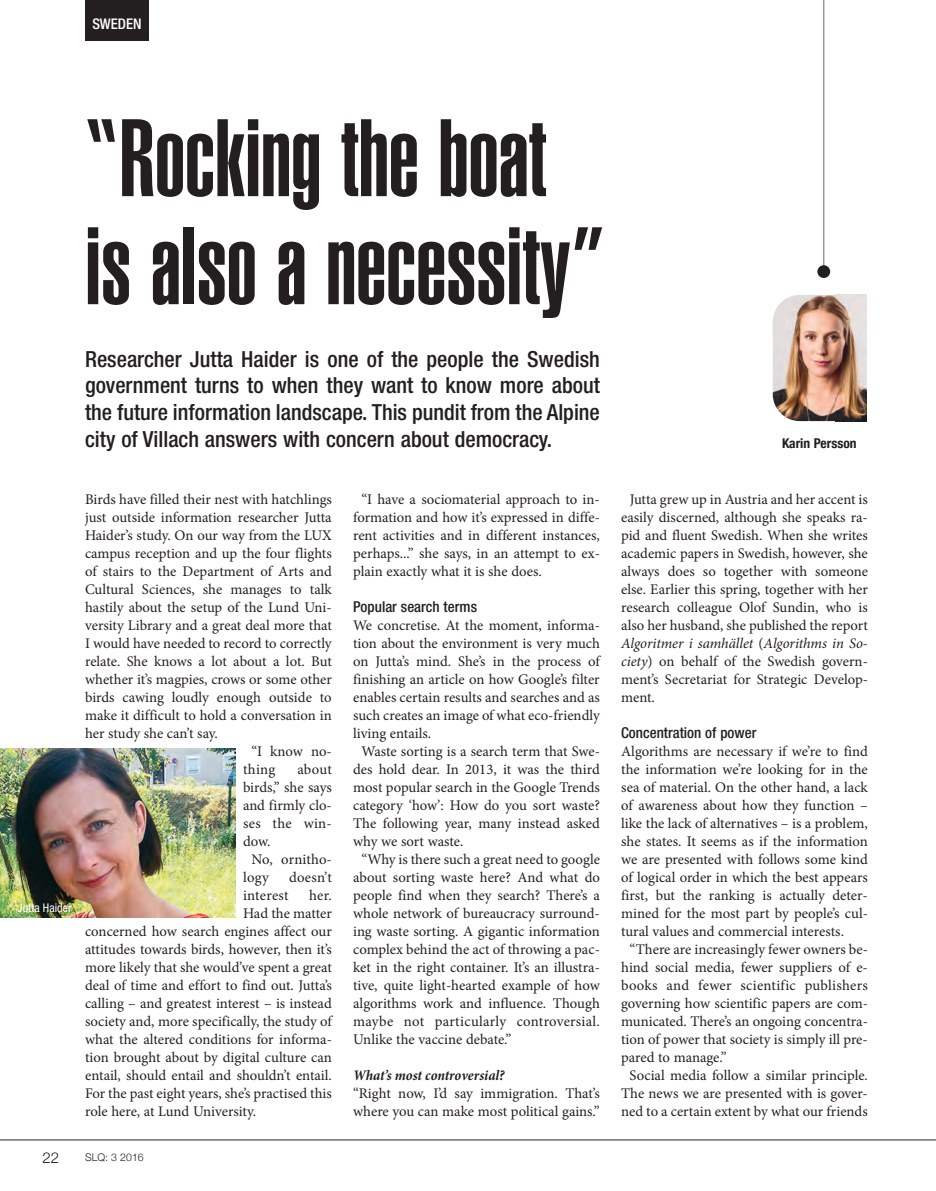
<style>
.page{position:relative;width:936px;height:1191px;background:#fff}
.page>*{position:absolute;margin:0;border:0;box-sizing:border-box;transform-origin:0 0}
.t1{font:108px/108px "Helvetica LT Std Ultra Comp";color:#231f20}
.t2{font:500 condensed 22.2px/26.7px "Helvetica Neue LT Std";color:#231f20;text-align:justify}
.t3{font:500 condensed 15px "Helvetica Neue LT Std";color:#231f20}
.t4{font:300 15px "Helvetica Neue";color:#231f20}
.t5{font:14.7px/18px "Minion Pro";color:#231f20;text-align:justify}
.t6{font:14.7px "Minion Pro";letter-spacing:.02em;color:#231f20}
.t7{font:italic 700 condensed 14.7px "Minion Pro";color:#231f20}
.t8{font:500 condensed 14.7px "Helvetica Neue LT Std";color:#fff}
.t9{font:700 condensed 13.5px "Helvetica Neue";color:#231f20}
.t10{font:condensed 12px "Helvetica Neue LT Std";color:#fff}
.t11{font:300 10.5px "Helvetica Neue";color:#231f20}
.s1{font-weight:900;font-size:21px}
.s2{font-style:italic}
</style>
<div class="page">
<div style="left:85px;top:0;width:64px;height:40px;background:#231f20"></div>
<hr style="left:823px;top:0;width:1px;height:271px;background:#6c6d70">
<div style="left:817px;top:265px;width:13px;height:13px;background:#231f20;border-radius:50%"></div>
<img style="left:772px;top:295px;width:94px;height:126px;border-radius:27px">
<img style="left:835px;top:295px;width:31px;height:126px">
<img style="left:0;top:748px;width:235px;height:169px">
<hr style="left:0;top:1139px;width:935px;height:1px;background:#231f20">
<p class="t8" style="left:92px;top:18px;width:244px">SWEDEN<span class="s1">A C C E S S</span></p>
<h1 class="t1" style="left:85px;top:111px;width:521px">“Rocking the boat is also a necessity”</h1>
<h2 class="t2" style="left:85px;top:347px;width:516px">Researcher Jutta Haider is one of the people the Swedish government turns to when they want to know more about the future information landscape. This pundit from the Alpine city of Villach answers with concern about democracy.</h2>
<p class="t10" style="left:18px;top:903px;width:56px">Jutta Haider</p>
<p class="t5" style="left:85px;top:492px;width:248px">Birds have filled their nest with hatchlings</p>
<p class="t5" style="left:85px;top:510px;width:248px">just outside information researcher Jutta</p>
<p class="t5" style="left:85px;top:528px;width:248px">Haider’s study. On our way from the LUX</p>
<p class="t5" style="left:85px;top:546px;width:248px">campus reception and up the four flights</p>
<p class="t5" style="left:85px;top:564px;width:248px">of stairs to the Department of Arts and</p>
<p class="t5" style="left:85px;top:582px;width:248px">Cultural Sciences, she manages to talk</p>
<p class="t5" style="left:85px;top:600px;width:248px">hastily about the setup of the Lund Uni-</p>
<p class="t5" style="left:85px;top:618px;width:248px">versity Library and a great deal more that</p>
<p class="t5" style="left:85px;top:636px;width:248px">I would have needed to record to correctly</p>
<p class="t5" style="left:85px;top:654px;width:248px">relate. She knows a lot about a lot. But</p>
<p class="t5" style="left:85px;top:672px;width:248px">whether it’s magpies, crows or some other</p>
<p class="t5" style="left:85px;top:690px;width:248px">birds cawing loudly enough outside to</p>
<p class="t5" style="left:85px;top:708px;width:248px">make it difficult to hold a conversation in</p>
<p class="t5" style="left:85px;top:726px;width:134px">her study she can’t say.</p>
<p class="t5" style="left:251px;top:744px;width:82px">“I know no-</p>
<p class="t5" style="left:243px;top:762px;width:34px">thing</p>
<p class="t5" style="left:297px;top:762px;width:36px">about</p>
<p class="t5" style="left:243px;top:780px;width:90px">birds,” she says</p>
<p class="t5" style="left:243px;top:798px;width:90px">and firmly clo-</p>
<p class="t6" style="left:243px;top:817px;width:90px">ses the win-</p>
<p class="t5" style="left:243px;top:834px;width:29px">dow.</p>
<p class="t5" style="left:251px;top:852px;width:82px">No, ornitho-</p>
<p class="t5" style="left:243px;top:870px;width:28px">logy</p>
<p class="t5" style="left:289px;top:870px;width:44px">doesn’t</p>
<p class="t5" style="left:243px;top:887px;width:47px">interest</p>
<p class="t5" style="left:309px;top:887px;width:24px">her.</p>
<p class="t5" style="left:243px;top:905px;width:90px">Had the matter</p>
<p class="t5" style="left:85px;top:923px;width:248px">concerned how search engines affect our</p>
<p class="t5" style="left:85px;top:941px;width:248px">attitudes towards birds, however, then it’s</p>
<p class="t5" style="left:85px;top:959px;width:248px">more likely that she would’ve spent a great</p>
<p class="t5" style="left:85px;top:977px;width:248px">deal of time and effort to find out. Jutta’s</p>
<p class="t5" style="left:85px;top:995px;width:248px">calling – and greatest interest – is instead</p>
<p class="t5" style="left:85px;top:1013px;width:248px">society and, more specifically, the study of</p>
<p class="t5" style="left:85px;top:1031px;width:248px">what the altered conditions for informa-</p>
<p class="t5" style="left:85px;top:1049px;width:248px">tion brought about by digital culture can</p>
<p class="t5" style="left:85px;top:1067px;width:248px">entail, should entail and shouldn’t entail.</p>
<p class="t5" style="left:85px;top:1085px;width:248px">For the past eight years, she’s practised this</p>
<p class="t5" style="left:85px;top:1103px;width:172px">role here, at Lund University.</p>
<p class="t5" style="left:353px;top:491px;width:248px;text-indent:8px">“I have a sociomaterial approach to in&shy;formation and how it’s expressed in diffe&shy;rent activities and in different instances, perhaps...” she says, in an attempt to ex&shy;plain exactly what it is she does.</p>
<p class="t3" style="left:353px;top:601px;width:125px">Popular search terms</p>
<p class="t5" style="left:353px;top:618px;width:248px">We concretise. At the moment, informa-</p>
<p class="t5" style="left:353px;top:636px;width:248px">tion about the environment is very much</p>
<p class="t5" style="left:353px;top:654px;width:248px">on Jutta’s mind. She’s in the process of</p>
<p class="t5" style="left:353px;top:672px;width:248px">finishing an article on how Google’s filter</p>
<p class="t5" style="left:353px;top:690px;width:248px">enables certain results and searches and as</p>
<p class="t5" style="left:353px;top:708px;width:248px">such creates an image of what eco-friendly</p>
<p class="t5" style="left:353px;top:726px;width:80px">living entails.</p>
<p class="t5" style="left:361px;top:744px;width:240px">Waste sorting is a search term that Swe-</p>
<p class="t5" style="left:353px;top:762px;width:248px">des hold dear. In 2013, it was the third</p>
<p class="t5" style="left:353px;top:780px;width:248px">most popular search in the Google Trends</p>
<p class="t5" style="left:353px;top:798px;width:248px">category ‘how’: How do you sort waste?</p>
<p class="t5" style="left:353px;top:816px;width:248px">The following year, many instead asked</p>
<p class="t5" style="left:353px;top:834px;width:112px">why we sort waste.</p>
<p class="t5" style="left:361px;top:852px;width:240px">“Why is there such a great need to google</p>
<p class="t5" style="left:353px;top:870px;width:248px">about sorting waste here? And what do</p>
<p class="t5" style="left:353px;top:888px;width:248px">people find when they search? There’s a</p>
<p class="t5" style="left:353px;top:906px;width:248px">whole network of bureaucracy surround-</p>
<p class="t5" style="left:353px;top:924px;width:248px">ing waste sorting. A gigantic information</p>
<p class="t5" style="left:353px;top:942px;width:248px">complex behind the act of throwing a pac-</p>
<p class="t5" style="left:353px;top:960px;width:248px">ket in the right container. It’s an illustra-</p>
<p class="t5" style="left:353px;top:978px;width:248px">tive, quite light-hearted example of how</p>
<p class="t5" style="left:353px;top:996px;width:248px">algorithms work and influence. Though</p>
<p class="t6" style="left:353px;top:1015px;width:248px">maybe not particularly controversial.</p>
<p class="t5" style="left:353px;top:1031px;width:160px">Unlike the vaccine debate.”</p>
<p class="t7" style="left:353px;top:1070px;width:153px">What’s most controversial?</p>
<p class="t5" style="left:353px;top:1085px;width:248px">“Right now, I’d say immigration. That’s where you can make most political gains.”</p>
<p class="t4" style="left:43px;top:1148px;width:18px">22</p>
<p class="t11" style="left:85px;top:1151px;width:60px">SLQ: 3 2016</p>
<p class="t9" style="left:782px;top:435px;width:76px">Karin Persson</p>
<p class="t5" style="left:621px;top:491px;width:248px;text-indent:8px">Jutta grew up in Austria and her accent is easily discerned, although she speaks ra&shy;pid and fluent Swedish. When she writes academic papers in Swedish, however, she always does so together with someone else. Earlier this spring, together with her research colleague Olof Sundin, who is also her husband, she published the report <span class="s2">Algoritmer i samhället</span> (<span class="s2">Algorithms in So&shy;ciety</span>) on behalf of the Swedish govern&shy;ment’s Secretariat for Strategic Develop&shy;ment.</p>
<p class="t3" style="left:621px;top:727px;width:137px">Concentration of power</p>
<p class="t5" style="left:621px;top:744px;width:248px">Algorithms are necessary if we’re to find</p>
<p class="t5" style="left:621px;top:762px;width:248px">the information we’re looking for in the</p>
<p class="t5" style="left:621px;top:780px;width:248px">sea of material. On the other hand, a lack</p>
<p class="t5" style="left:621px;top:798px;width:248px">of awareness about how they function –</p>
<p class="t5" style="left:621px;top:816px;width:248px">like the lack of alternatives – is a problem,</p>
<p class="t5" style="left:621px;top:834px;width:248px">she states. It seems as if the information</p>
<p class="t5" style="left:621px;top:852px;width:248px">we are presented with follows some kind</p>
<p class="t5" style="left:621px;top:870px;width:248px">of logical order in which the best appears</p>
<p class="t5" style="left:621px;top:888px;width:248px">first, but the ranking is actually deter-</p>
<p class="t5" style="left:621px;top:906px;width:248px">mined for the most part by people’s cul-</p>
<p class="t5" style="left:621px;top:924px;width:224px">tural values and commercial interests.</p>
<p class="t5" style="left:629px;top:942px;width:240px">“There are increasingly fewer owners be-</p>
<p class="t5" style="left:621px;top:960px;width:248px">hind social media, fewer suppliers of e-</p>
<p class="t6" style="left:621px;top:979px;width:248px">books and fewer scientific publishers</p>
<p class="t5" style="left:621px;top:996px;width:248px">governing how scientific papers are com-</p>
<p class="t5" style="left:621px;top:1014px;width:248px">municated. There’s an ongoing concentra-</p>
<p class="t5" style="left:621px;top:1032px;width:248px">tion of power that society is simply ill pre-</p>
<p class="t5" style="left:621px;top:1050px;width:107px">pared to manage.”</p>
<p class="t5" style="left:629px;top:1068px;width:240px">Social media follow a similar principle.</p>
<p class="t5" style="left:621px;top:1086px;width:248px">The news we are presented with is gover-</p>
<p class="t5" style="left:621px;top:1104px;width:248px">ned to a certain extent by what our friends</p>
</div>
